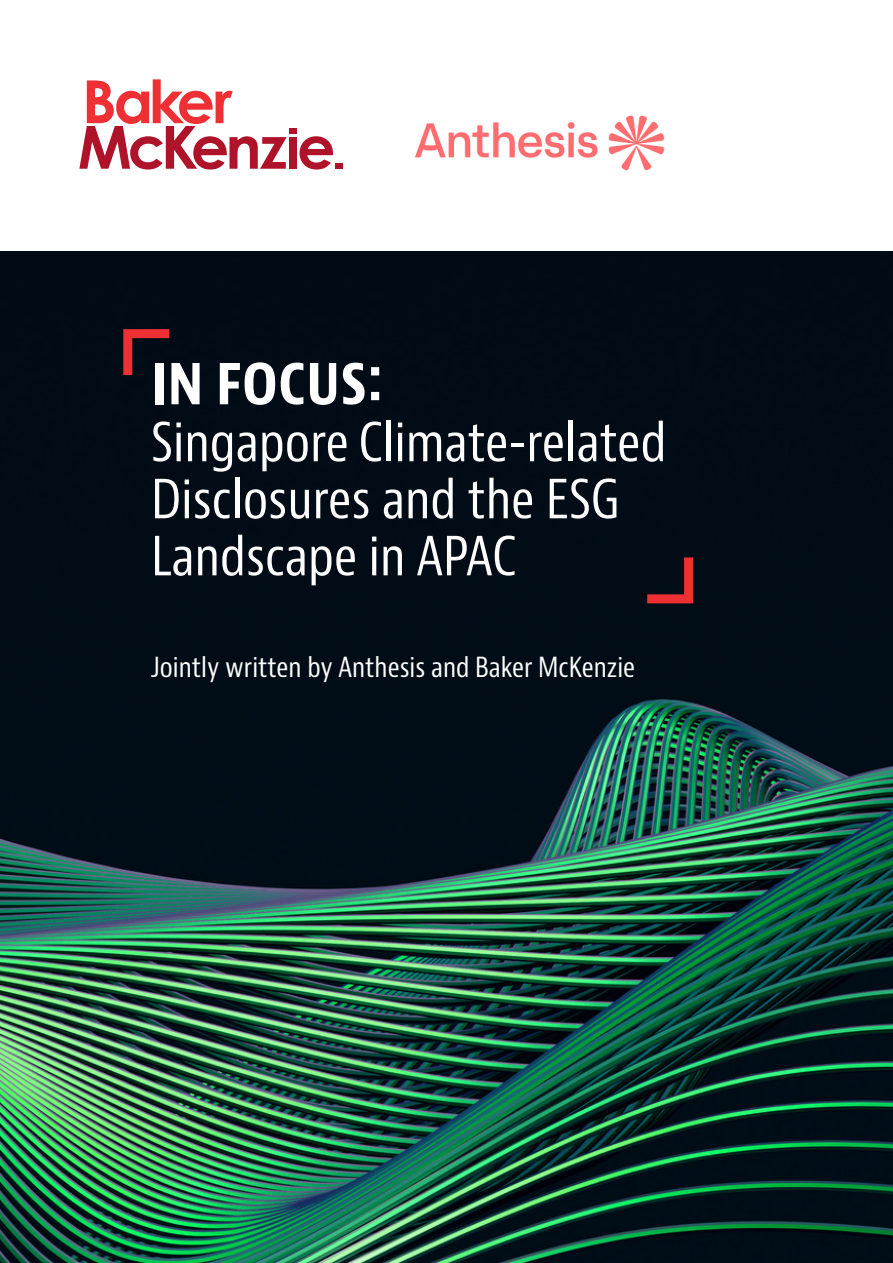
<style>
.page{position:relative;width:893px;height:1263px;background:#fff}
.page>*{position:absolute;margin:0;border:0;box-sizing:border-box;transform-origin:0 0}
.t1{font:700 condensed 60px "Baker Mc Kenzie Bernini";color:#fff}
.t2{font:condensed 52.5px/57px "Baker Mc Kenzie Bernini";color:#fff}
.t3{font:condensed 27px "Baker Mc Kenzie Bernini";color:#fff}
</style>
<div class="page">
<img style="left:0;top:252px;width:893px;height:1011px">
<svg style="left:79px;top:79px;width:208px;height:91px"></svg>
<svg style="left:300px;top:136px;width:33px;height:34px"></svg>
<div style="left:289px;top:137px;width:8px;height:32px;background:#ae132a"></div>
<div style="left:289px;top:128px;width:8px;height:6px;background:#ae132a"></div>
<div style="left:335px;top:163px;width:7px;height:6px;background:#ae132a"></div>
<svg style="left:123px;top:329px;width:46px;height:46px;background:#541820"></svg>
<svg style="left:647px;top:557px;width:46px;height:46px;background:#521820"></svg>
<img style="left:415px;top:115px;width:250px;height:56px">
<p class="t1" style="left:151px;top:346px;width:234px">IN FOCUS:</p>
<p class="t2" style="left:151px;top:415px;width:517px">Singapore Climate-related<br>Disclosures and the ESG<br>Landscape in APAC</p>
<p class="t3" style="left:151px;top:650px;width:486px">Jointly written by Anthesis and Baker McKenzie</p>
</div>
